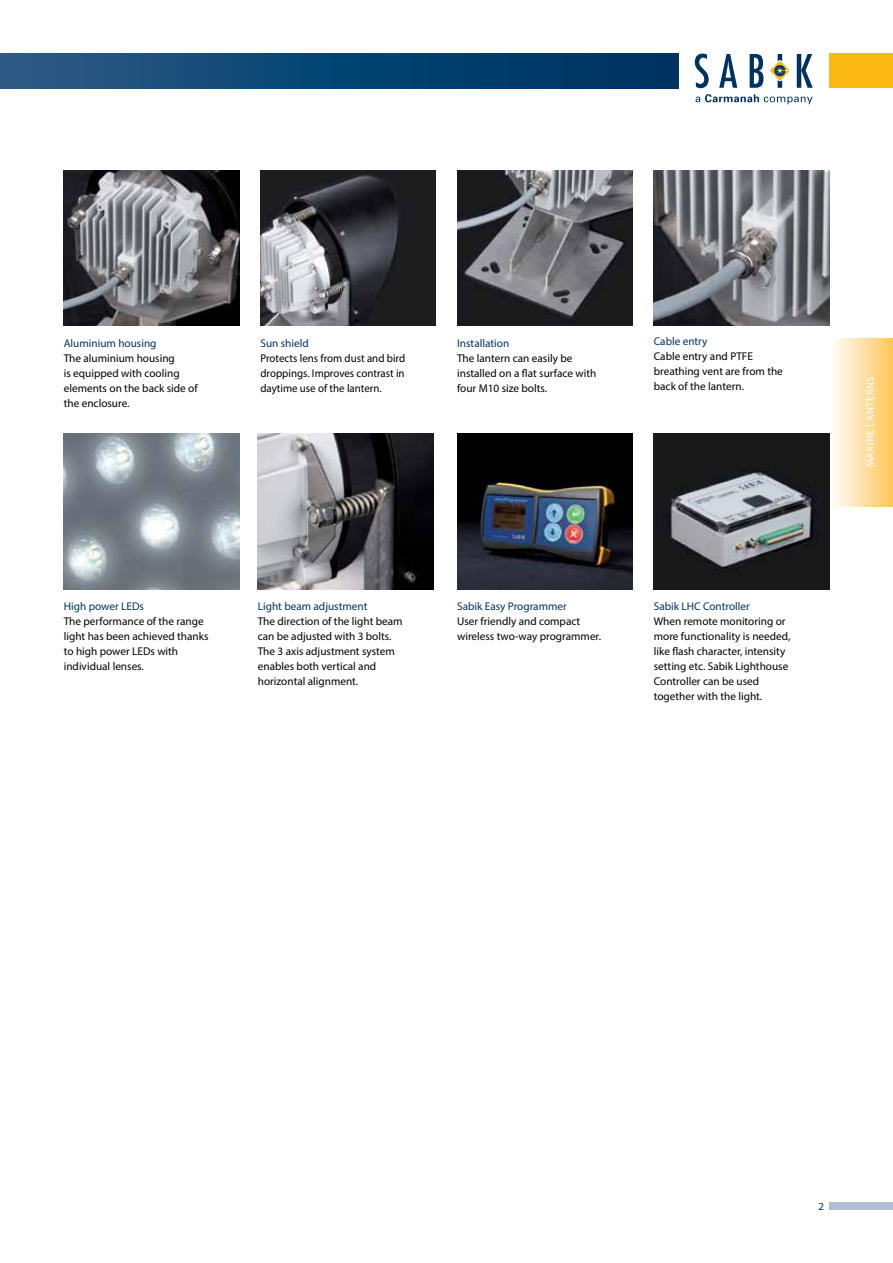
<style>
.page{position:relative;width:893px;height:1263px;background:#fff}
.page>*{position:absolute;margin:0;border:0;box-sizing:border-box;transform-origin:0 0}
.t1{font:11.25px/15px "Myriad Pro";color:#000}
.t2{font:11.25px "Myriad Pro";color:#003260}
.t3{font:10.8px "Myriad Pro";color:#003260}
.t4{font:10.5px "Myriad Pro";letter-spacing:.05em;color:#fff}
</style>
<div class="page">
<div style="left:829px;top:338px;width:64px;height:168px;background:linear-gradient(to right,#fff,#ffc759)"></div>
<img style="left:260px;top:170px;width:176px;height:156px">
<img style="left:64px;top:170px;width:175px;height:156px">
<img style="left:457px;top:170px;width:175px;height:156px">
<img style="left:64px;top:433px;width:175px;height:156px">
<img style="left:654px;top:434px;width:175px;height:155px">
<img style="left:258px;top:433px;width:175px;height:156px">
<img style="left:654px;top:170px;width:175px;height:156px">
<img style="left:457px;top:433px;width:175px;height:156px">
<div style="left:829px;top:1202px;width:64px;height:8px;background:#b2bed4"></div>
<div style="left:829px;top:53px;width:64px;height:35px;background:#fdb913"></div>
<div style="left:0;top:54px;width:678px;height:34px;background:linear-gradient(to right,#285985,#00315f)"></div>
<svg style="left:695px;top:54px;width:14px;height:34px"></svg>
<svg style="left:719px;top:54px;width:18px;height:34px"></svg>
<svg style="left:750px;top:54px;width:13px;height:34px"></svg>
<svg style="left:797px;top:54px;width:16px;height:34px"></svg>
<svg style="left:770px;top:54px;width:19px;height:34px"></svg>
<svg style="left:696px;top:94px;width:117px;height:10px"></svg>
<p class="t2" style="left:64px;top:336px;width:94px">Aluminium housing</p>
<p class="t1" style="left:64px;top:350px;width:135px">The aluminium housing<br>is equipped with cooling elements on the back side of the enclosure.</p>
<p class="t2" style="left:260px;top:336px;width:50px">Sun shield</p>
<p class="t1" style="left:260px;top:350px;width:146px;text-align:justify">Protects lens from dust and bird droppings. Improves contrast in daytime use of the lantern.</p>
<p class="t2" style="left:457px;top:336px;width:54px">Installation</p>
<p class="t1" style="left:457px;top:350px;width:141px">The lantern can easily be installed on a flat surface with four M10 size bolts.</p>
<p class="t2" style="left:654px;top:334px;width:55px">Cable entry</p>
<p class="t1" style="left:654px;top:349px;width:131px">Cable entry and PTFE breathing vent are from the back of the lantern.</p>
<p class="t2" style="left:64px;top:599px;width:82px">High power LEDs</p>
<p class="t1" style="left:64px;top:614px;width:146px">The performance of the range light has been achieved thanks to high power LEDs with individual lenses.</p>
<p class="t2" style="left:258px;top:599px;width:111px">Light beam adjustment</p>
<p class="t1" style="left:258px;top:614px;width:146px">The direction of the light beam can be adjusted with 3 bolts.<br>The 3 axis adjustment system enables both vertical and horizontal alignment.</p>
<p class="t2" style="left:457px;top:599px;width:111px">Sabik Easy Programmer</p>
<p class="t1" style="left:457px;top:614px;width:145px">User friendly and compact wireless two-way programmer.</p>
<p class="t2" style="left:654px;top:599px;width:98px">Sabik LHC Controller</p>
<p class="t1" style="left:654px;top:614px;width:138px">When remote monitoring or more functionality is needed, like flash character, intensity setting etc. Sabik Lighthouse<br>Controller can be used together with the light.</p>
<p class="t4" style="left:864px;top:467px;width:92px;rotate:-90deg">MARINE LANTERNS</p>
<p class="t3" style="left:818px;top:1199px;width:7px">2</p>
</div>
